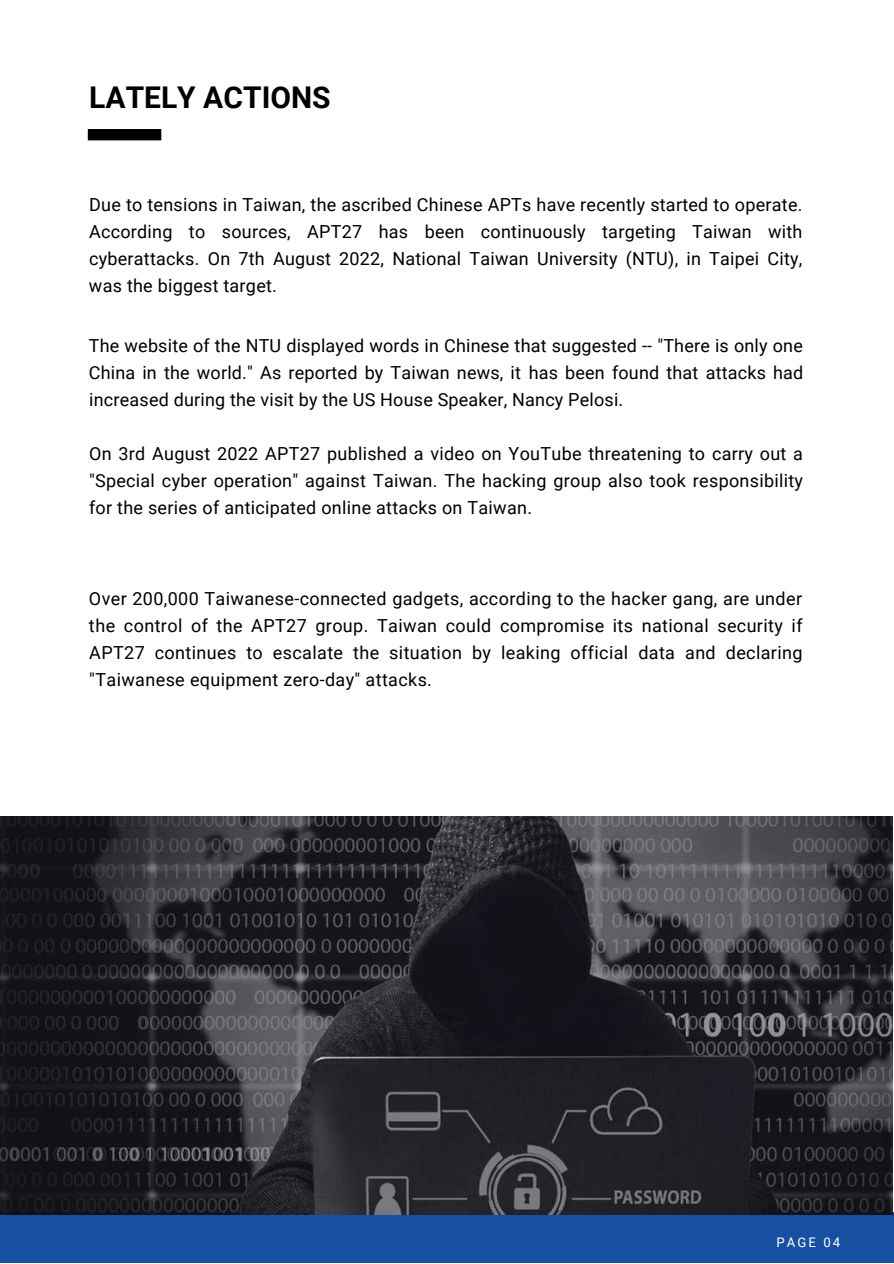
<style>
.page{position:relative;width:894px;height:1264px;background:#fff}
.page>*{position:absolute;margin:0;border:0;box-sizing:border-box;transform-origin:0 0}
.t1{font:700 30px "Roboto";color:#000}
.t2{font:18px/27px "Roboto";letter-spacing:.015em;color:#000;text-align:justify}
.t3{font:13.2px "Roboto";letter-spacing:.15em;color:#fff}
</style>
<div class="page">
<div style="left:88px;top:129px;width:73px;height:11px;background:#000"></div>
<div style="left:0;top:816px;width:893px;height:447px;background:#1750a1"></div>
<img style="left:0;top:816px;width:892px;height:398px">
<h1 class="t1" style="left:89px;top:77px;width:243px">LATELY ACTIONS</h1>
<p class="t2" style="left:89px;top:191px;width:714px">Due to tensions in Taiwan, the ascribed Chinese APTs have recently started to operate.<br>According to sources, APT27 has been continuously targeting Taiwan with cyberattacks. On 7th August 2022, National Taiwan University (NTU), in Taipei City, was the biggest target.</p>
<p class="t2" style="left:89px;top:331px;width:715px">The website of the NTU displayed words in Chinese that suggested -- "There is only one China in the world." As reported by Taiwan news, it has been found that attacks had increased during the visit by the US House Speaker, Nancy Pelosi.</p>
<p class="t2" style="left:89px;top:439px;width:715px">On 3rd August 2022 APT27 published a video on YouTube threatening to carry out a "Special cyber operation" against Taiwan. The hacking group also took responsibility for the series of anticipated online attacks on Taiwan.</p>
<p class="t2" style="left:89px;top:584px;width:715px">Over 200,000 Taiwanese-connected gadgets, according to the hacker gang, are under the control of the APT27 group. Taiwan could compromise its national security if APT27 continues to escalate the situation by leaking official data and declaring "Taiwanese equipment zero-day" attacks.</p>
<p class="t3" style="left:776px;top:1232px;width:65px">PAGE 04</p>
</div>
